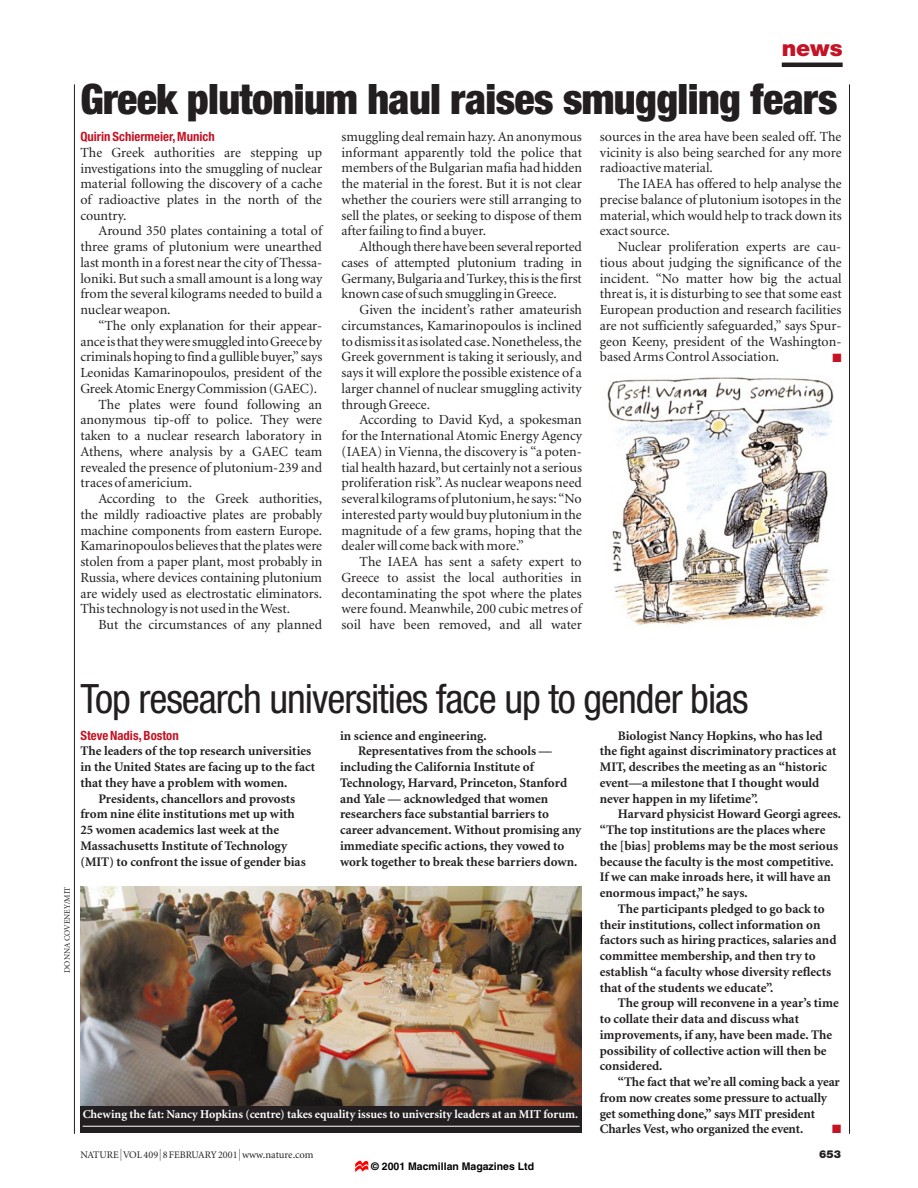
<style>
.page{position:relative;width:918px;height:1188px;background:#fff}
.page>*{position:absolute;margin:0;border:0;box-sizing:border-box;transform-origin:0 0}
.t1{font:900 condensed 42px "Helvetica Neue";letter-spacing:-.015em;color:#231f20}
.t2{font:condensed 40.5px "Helvetica Neue";letter-spacing:-.025em;color:#231f20}
.t3{font:900 22.5px "Helvetica Neue";color:#c41324}
.t4{font:13.95px/15.8px "Minion";letter-spacing:-.005em;color:#231f20;text-align:justify}
.t5{font:700 13.2px/15.8px "Minion";color:#231f20}
.t6{font:700 condensed 12.75px "Helvetica Neue";color:#c41324}
.t7{font:700 12px "Minion";color:#fff}
.t8{font:12px "Zapf Dingbats";color:#c41324}
.t9{font:900 10.8px "Helvetica Neue";color:#231f20}
.t10{font:700 10.5px "Helvetica";color:#000}
.t11{font:10.2px "Minion";color:#231f20}
.t12{font:8.25px "Minion";color:#231f20}
.s1{font-family:"Unica SB";font-weight:300;font-size:12px}
.s2{font-size:10.5px}
</style>
<div class="page">
<hr style="left:74px;top:84px;width:1px;height:1050px;background:#231f20">
<hr style="left:849px;top:84px;width:1px;height:1050px;background:#231f20">
<hr style="left:782px;top:63px;width:61px;height:4px;background:#231f20">
<img style="left:607px;top:377px;width:227px;height:249px">
<img style="left:80px;top:886px;width:502px;height:220px">
<div style="left:80px;top:1106px;width:502px;height:27px;background:#231f20"></div>
<hr style="left:83px;top:1126px;width:497px;height:1px;background:#fff">
<svg style="left:355px;top:1161px;width:13px;height:11px"></svg>
<h3 class="t3" style="left:782px;top:40px;width:62px">news</h3>
<h1 class="t1" style="left:80px;top:84px;width:759px">Greek plutonium haul raises smuggling fears</h1>
<p class="t6" style="left:80px;top:132px;width:136px">Quirin Schiermeier, Munich</p>
<p class="t4" style="left:80px;top:146px;width:243px">The Greek authorities are stepping up investigations into the smuggling of nuclear material following the discovery of a cache of radioactive plates in the north of the country.</p>
<p class="t4" style="left:80px;top:224px;width:243px;text-indent:18px">Around 350 plates containing a total of three grams of plutonium were unearthed last month in a forest near the city of Thessa&shy;loniki. But such a small amount is a long way from the several kilograms needed to build a nuclear weapon.</p>
<p class="t4" style="left:98px;top:319px;width:225px">“The only explanation for their appear-</p>
<p class="t4" style="left:80px;top:335px;width:243px">ance is that they were smuggled into Greece by</p>
<p class="t4" style="left:80px;top:350px;width:243px">criminals hoping to find a gullible buyer,” says</p>
<p class="t4" style="left:80px;top:366px;width:243px">Leonidas Kamarinopoulos, president of the</p>
<p class="t4" style="left:80px;top:382px;width:238px">Greek Atomic Energy Commission (GAEC).</p>
<p class="t4" style="left:98px;top:398px;width:225px">The plates were found following an</p>
<p class="t4" style="left:80px;top:413px;width:243px">anonymous tip-off to police. They were</p>
<p class="t4" style="left:80px;top:429px;width:243px">taken to a nuclear research laboratory in</p>
<p class="t4" style="left:80px;top:445px;width:243px">Athens, where analysis by a GAEC team</p>
<p class="t4" style="left:80px;top:461px;width:243px">revealed the presence of plutonium-239 and</p>
<p class="t4" style="left:80px;top:476px;width:113px">traces of americium.</p>
<p class="t4" style="left:98px;top:492px;width:225px">According to the Greek authorities,</p>
<p class="t4" style="left:80px;top:508px;width:243px">the mildly radioactive plates are probably</p>
<p class="t4" style="left:80px;top:524px;width:243px">machine components from eastern Europe.</p>
<p class="t4" style="left:80px;top:539px;width:243px">Kamarinopoulos believes that the plates were</p>
<p class="t4" style="left:80px;top:555px;width:243px">stolen from a paper plant, most probably in</p>
<p class="t4" style="left:80px;top:571px;width:243px">Russia, where devices containing plutonium</p>
<p class="t4" style="left:80px;top:587px;width:243px">are widely used as electrostatic eliminators.</p>
<p class="t4" style="left:80px;top:602px;width:211px">This technology is not used in the West.</p>
<p class="t4" style="left:98px;top:618px;width:225px">But the circumstances of any planned</p>
<p class="t4" style="left:342px;top:130px;width:242px">smuggling deal remain hazy. An anonymous informant apparently told the police that members of the Bulgarian mafia had hidden the material in the forest. But it is not clear whether the couriers were still arranging to sell the plates, or seeking to dispose of them after failing to find a buyer.</p>
<p class="t4" style="left:342px;top:240px;width:242px;text-indent:18px">Although there have been several reported cases of attempted plutonium trading in Germany, Bulgaria and Turkey, this is the first known case of such smuggling in Greece.</p>
<p class="t4" style="left:342px;top:303px;width:242px;text-indent:18px">Given the incident’s rather amateurish circumstances, Kamarinopoulos is inclined to dismiss it as isolated case. Nonetheless, the Greek government is taking it seriously, and says it will explore the possible existence of a larger channel of nuclear smuggling activity through Greece.</p>
<p class="t4" style="left:342px;top:413px;width:242px;text-indent:18px">According to David Kyd, a spokesman for the International Atomic Energy Agency (IAEA) in Vienna, the discovery is “a poten&shy;tial health hazard, but certainly not a serious proliferation risk”. As nuclear weapons need several kilograms of plutonium, he says: “No interested party would buy plutonium in the magnitude of a few grams, hoping that the dealer will come back with more.”</p>
<p class="t4" style="left:342px;top:555px;width:242px;text-indent:18px">The IAEA has sent a safety expert to Greece to assist the local authorities in decontaminating the spot where the plates were found. Meanwhile, 200 cubic metres of soil have been removed, and all water</p>
<p class="t4" style="left:600px;top:130px;width:243px">sources in the area have been sealed off. The vicinity is also being searched for any more radioactive material.</p>
<p class="t4" style="left:600px;top:177px;width:243px;text-indent:18px">The IAEA has offered to help analyse the precise balance of plutonium isotopes in the material, which would help to track down its exact source.</p>
<p class="t4" style="left:600px;top:240px;width:243px;text-indent:18px">Nuclear proliferation experts are cau&shy;tious about judging the significance of the incident. “No matter how big the actual threat is, it is disturbing to see that some east European production and research facilities are not sufficiently safeguarded,” says Spur&shy;geon Keeny, president of the Washington&shy;based Arms Control Association.</p>
<p class="t8" style="left:832px;top:352px;width:11px">■</p>
<p class="t12" style="left:64px;top:973px;width:88px;rotate:-90deg">DONNA COVENEY/MIT</p>
<h2 class="t2" style="left:80px;top:684px;width:670px">Top research universities face up to gender bias</h2>
<p class="t6" style="left:80px;top:730px;width:100px">Steve Nadis, Boston</p>
<p class="t5" style="left:80px;top:744px;width:236px">The leaders of the top research universities in the United States are facing up to the fact that they have a problem with women.</p>
<p class="t5" style="left:80px;top:792px;width:227px;text-indent:18px">Presidents, chancellors and provosts from nine élite institutions met up with 25 women academics last week at the Massachusetts Institute of Technology (MIT) to confront the issue of gender bias</p>
<p class="t5" style="left:340px;top:729px;width:148px">in science and engineering.</p>
<p class="t5" style="left:358px;top:744px;width:195px">Representatives from the schools —</p>
<p class="t5" style="left:340px;top:760px;width:195px">including the California Institute of</p>
<p class="t5" style="left:340px;top:776px;width:229px">Technology, Harvard, Princeton, Stanford</p>
<p class="t5" style="left:340px;top:792px;width:210px">and Yale — acknowledged that women</p>
<p class="t5" style="left:340px;top:807px;width:210px">researchers face substantial barriers to</p>
<p class="t5" style="left:340px;top:823px;width:243px">career advancement. Without promising any</p>
<p class="t5" style="left:340px;top:839px;width:226px">immediate specific actions, they vowed to</p>
<p class="t5" style="left:340px;top:855px;width:239px">work together to break these barriers down.</p>
<p class="t5" style="left:600px;top:729px;width:238px;text-indent:18px">Biologist Nancy Hopkins, who has led the fight against discriminatory practices at MIT, describes the meeting as an “historic event—a milestone that I thought would never happen in my lifetime”.</p>
<p class="t5" style="left:600px;top:807px;width:243px;text-indent:18px">Harvard physicist Howard Georgi agrees. “The top institutions are the places where the [bias] problems may be the most serious because the faculty is the most competitive.<br>If we can make inroads here, it will have an enormous impact,” he says.</p>
<p class="t5" style="left:600px;top:902px;width:238px;text-indent:18px">The participants pledged to go back to their institutions, collect information on factors such as hiring practices, salaries and committee membership, and then try to establish “a faculty whose diversity reflects that of the students we educate”.</p>
<p class="t5" style="left:600px;top:996px;width:240px;text-indent:18px">The group will reconvene in a year’s time to collate their data and discuss what improvements, if any, have been made. The possibility of collective action will then be considered.</p>
<p class="t5" style="left:600px;top:1075px;width:242px;text-indent:18px">“The fact that we’re all coming back a year from now creates some pressure to actually get something done,” says MIT president Charles Vest, who organized the event.</p>
<p class="t7" style="left:83px;top:1109px;width:497px">Chewing the fat: Nancy Hopkins (centre) takes equality issues to university leaders at an MIT forum.</p>
<p class="t8" style="left:832px;top:1123px;width:11px">■</p>
<p class="t11" style="left:80px;top:1151px;width:235px">NATURE<span class="s1">|</span> VOL 409 <span class="s1">|</span> 8 FEBRUARY 2001 <span class="s1">|</span> <span class="s2">www.nature.com</span></p>
<p class="t9" style="left:819px;top:1150px;width:23px">653</p>
<p class="t10" style="left:371px;top:1163px;width:164px">© 2001 Macmillan Magazines Ltd</p>
</div>
